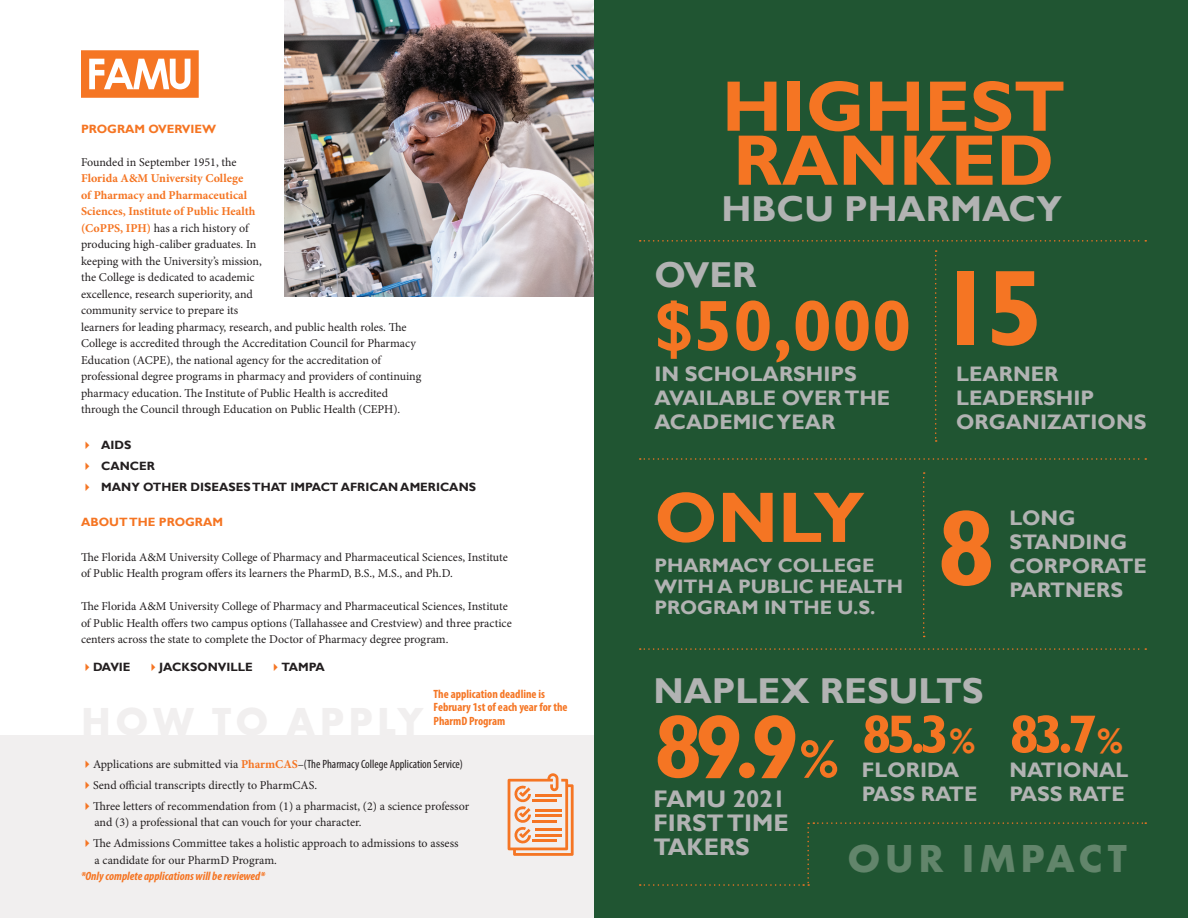
<style>
.page{position:relative;width:1188px;height:918px;background:#fff}
.page>*{position:absolute;margin:0;border:0;box-sizing:border-box;transform-origin:0 0}
.t1{font:700 108px "Gill Sans";color:#f57523}
.t2{font:700 90px "Gill Sans";color:#f57523}
.t3{font:700 72px "Gill Sans";color:#f57523}
.t4{font:700 54px "Gill Sans";color:#f57523}
.t5{font:700 40.5px "Futura PT";letter-spacing:.11em;color:#62856b}
.t6{font:700 36px "Gill Sans";color:#b2b3b3}
.t7{font:700 24px/24px "Gill Sans";color:#b2b3b3;text-align:justify}
.t8{font:700 21px/24px "Gill Sans";color:#b2b3b3}
.t9{font:700 19.5px/21px "Gill Sans";color:#b2b3b3}
.t10{font:12px/16.5px "Minion Pro";color:#231f20}
.t11{font:700 12px "Gill Sans";color:#231f20}
.t12{font:condensed 12px "Myriad Pro";color:#231f20}
.t13{font:700 condensed 12px/13.5px "Myriad Pro";color:#f57523}
.t14{font:italic 700 condensed 12px "Myriad Pro";color:#f57523}
.t15{font:700 12px "Gill Sans";color:#f57523}
.s1{font-weight:700;color:#f57523}
.s2{color:#f57523}
.s3{font-family:"Minion Pro";font-stretch:normal}
.s4{font-family:"Minion Pro";font-weight:700;font-stretch:normal;color:#f57523}
.s5{font-size:54px}
.s6{font-size:36px}
</style>
<div class="page">
<div style="left:594px;top:0;width:594px;height:918px;background:#205532"></div>
<img style="left:284px;top:0;width:310px;height:297px">
<svg style="left:81px;top:50px;width:118px;height:48px"></svg>
<div style="left:0;top:735px;width:594px;height:183px;background:#f1efef"></div>
<svg style="left:640px;top:240px;width:506px;height:2px"></svg>
<svg style="left:640px;top:458px;width:506px;height:2px"></svg>
<svg style="left:640px;top:648px;width:506px;height:2px"></svg>
<svg style="left:935px;top:250px;width:2px;height:192px"></svg>
<svg style="left:923px;top:472px;width:2px;height:165px"></svg>
<svg style="left:640px;top:822px;width:506px;height:64px"></svg>
<svg style="left:508px;top:773px;width:66px;height:83px"></svg>
<p class="t15" style="left:81px;top:122px;width:137px">PROGRAM OVERVIEW</p>
<p class="t10" style="left:81px;top:154px;width:342px">Founded in September 1951, the<br><span class="s1">Florida A&amp;M University College<br>of Pharmacy and Pharmaceutical<br>Sciences, Institute of Public Health<br>(CoPPS, IPH)</span> has a rich history of<br>producing high-caliber graduates. In<br>keeping with the University’s mission,<br>the College is dedicated to academic<br>excellence, research superiority, and<br>community service to prepare its<br>learners for leading pharmacy, research, and public health roles. The College is accredited through the Accreditation Council for Pharmacy Education (ACPE), the national agency for the accreditation of professional degree programs in pharmacy and providers of continuing pharmacy education. The Institute of Public Health is accredited through the Council through Education on Public Health (CEPH).</p>
<p class="t11" style="left:81px;top:437px;width:52px"><span class="s2">✔</span> AIDS</p>
<p class="t11" style="left:81px;top:458px;width:75px"><span class="s2">✔</span> CANCER</p>
<p class="t11" style="left:81px;top:479px;width:397px"><span class="s2">✔</span> MANY OTHER DISEASES THAT IMPACT AFRICAN AMERICANS</p>
<p class="t15" style="left:81px;top:515px;width:144px">ABOUT THE PROGRAM</p>
<p class="t10" style="left:81px;top:549px;width:428px">The Florida A&amp;M University College of Pharmacy and Pharmaceutical Sciences, Institute of Public Health program offers its learners the PharmD, B.S., M.S., and Ph.D.</p>
<p class="t10" style="left:81px;top:598px;width:432px">The Florida A&amp;M University College of Pharmacy and Pharmaceutical Sciences, Institute of Public Health offers two campus options (Tallahassee and Crestview) and three practice centers across the state to complete the Doctor of Pharmacy degree program.</p>
<p class="t11" style="left:81px;top:659px;width:51px"><span class="s2">✔</span>DAVIE</p>
<p class="t11" style="left:147px;top:659px;width:107px"><span class="s2">✔</span>JACKSONVILLE</p>
<p class="t11" style="left:270px;top:659px;width:57px"><span class="s2">✔</span>TAMPA</p>
<p class="t13" style="left:434px;top:687px;width:135px">The application deadline is<br>February 1st of each year for the<br>PharmD Program</p>
<p class="t12" style="left:81px;top:756px;width:384px"><span class="s2">✔</span><span class="s3">Applications are submitted via</span> <span class="s4">PharmCAS</span><span class="s3">–</span>(The Pharmacy College Application Service)</p>
<p class="t10" style="left:81px;top:777px;width:238px"><span class="s2">✔</span>Send official transcripts directly to PharmCAS.</p>
<p class="t10" style="left:94px;top:798px;width:376px;text-indent:-14px"><span class="s2">✔</span>Three letters of recommendation from (1) a pharmacist, (2) a science professor and (3) a professional that can vouch for your character.</p>
<p class="t10" style="left:81px;top:835px;width:379px"><span class="s2">✔</span>The Admissions Committee takes a holistic approach to admissions to assess</p>
<p class="t10" style="left:95px;top:852px;width:184px">a candidate for our PharmD Program.</p>
<p class="t14" style="left:81px;top:869px;width:185px">*Only complete applications will be reviewed*</p>
<p class="t3" style="left:722px;top:63px;width:345px">HIGHEST</p>
<p class="t3" style="left:733px;top:117px;width:322px">RANKED</p>
<p class="t6" style="left:722px;top:187px;width:342px">HBCU PHARMACY</p>
<p class="t6" style="left:654px;top:253px;width:104px">OVER</p>
<p class="t3" style="left:654px;top:283px;width:259px">$50,000</p>
<p class="t8" style="left:654px;top:363px;width:237px">IN SCHOLARSHIPS<br>AVAILABLE OVER THE<br>ACADEMIC YEAR</p>
<p class="t3" style="left:654px;top:474px;width:212px">ONLY</p>
<p class="t9" style="left:654px;top:555px;width:250px">PHARMACY COLLEGE<br>WITH A PUBLIC HEALTH<br>PROGRAM IN THE U.S.</p>
<p class="t1" style="left:936px;top:243px;width:110px">15</p>
<p class="t8" style="left:956px;top:363px;width:192px">LEARNER<br>LEADERSHIP<br>ORGANIZATIONS</p>
<p class="t1" style="left:936px;top:484px;width:61px">8</p>
<p class="t8" style="left:1009px;top:506px;width:68px">LONG</p>
<p class="t8" style="left:1009px;top:530px;width:139px">STANDING<br>CORPORATE<br>PARTNERS</p>
<p class="t6" style="left:653px;top:669px;width:332px">NAPLEX RESULTS</p>
<p class="t2" style="left:653px;top:693px;width:187px">89.9<span class="s5">%</span></p>
<p class="t4" style="left:862px;top:702px;width:115px">85.3<span class="s6">%</span></p>
<p class="t4" style="left:1009px;top:702px;width:115px">83.7<span class="s6">%</span></p>
<p class="t8" style="left:862px;top:759px;width:117px">FLORIDA<br>PASS RATE</p>
<p class="t8" style="left:1009px;top:759px;width:121px">NATIONAL<br>PASS RATE</p>
<p class="t7" style="left:653px;top:787px;width:137px">FAMU 2021<br>FIRST TIME TAKERS</p>
<p class="t5" style="left:847px;top:832px;width:281px">OUR IMPACT</p>
</div>
